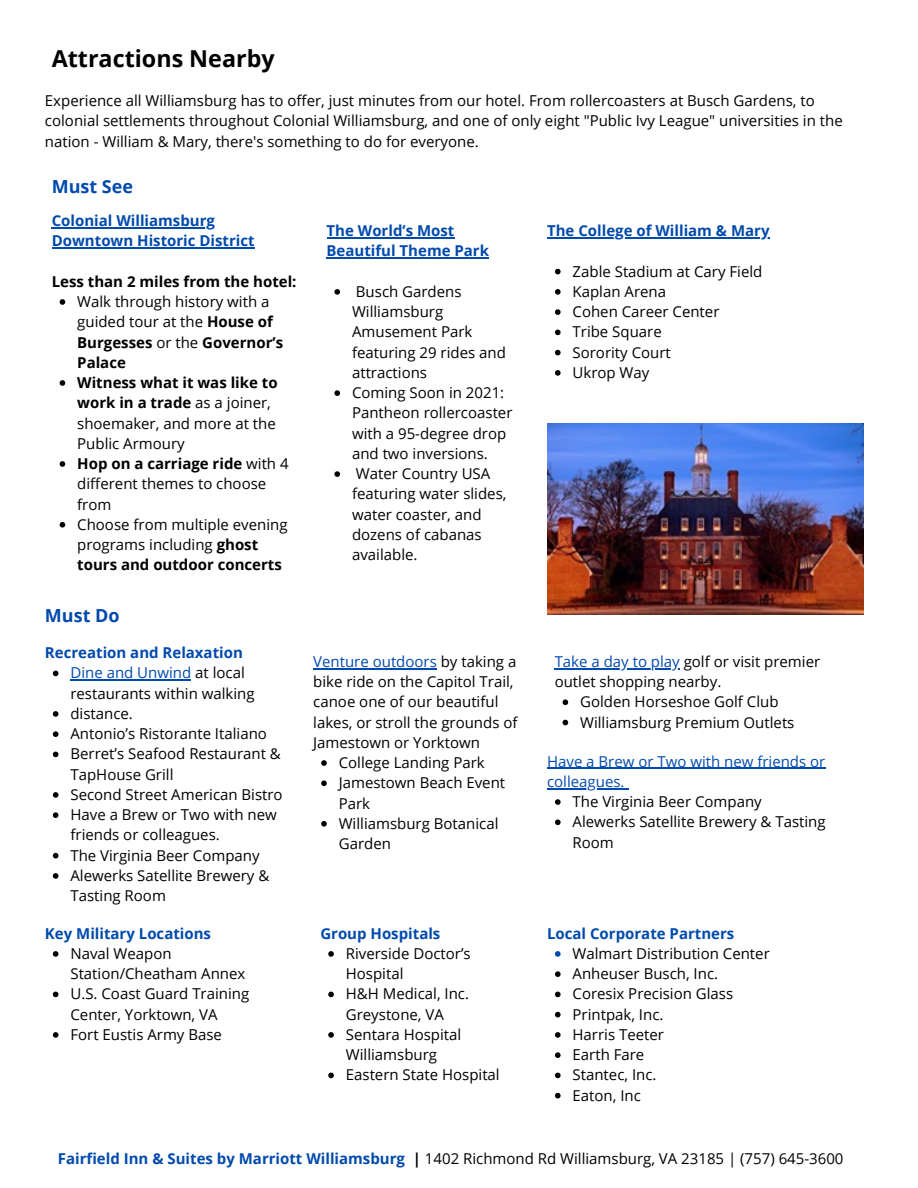
<style>
.page{position:relative;width:918px;height:1188px;background:#fff}
.page>*{position:absolute;margin:0;border:0;box-sizing:border-box;transform-origin:0 0}
.t1{font:700 23.25px "Open Sans";color:#000}
.t2{font:700 18px "Open Sans";color:#004aad}
.t3{font:15px/20.2px "Open Sans";color:#000}
.t4{font:700 15px/20.2px "Open Sans";color:#004aad}
.t5{font:15px/20.2px "Open Sans";color:#004aad}
.t6{font:700 15px "Open Sans";color:#000}
.s1{font-weight:700}
.s2{color:#004aad}
.s3{font-weight:700;color:#004aad}
</style>
<div class="page">
<img style="left:547px;top:423px;width:316px;height:192px">
<svg style="left:60px;top:299px;width:5px;height:6px"></svg>
<svg style="left:60px;top:380px;width:5px;height:6px"></svg>
<svg style="left:60px;top:461px;width:5px;height:6px"></svg>
<svg style="left:60px;top:522px;width:5px;height:6px"></svg>
<hr style="left:52px;top:227px;width:163px;height:1px;background:#004aad">
<hr style="left:52px;top:247px;width:203px;height:2px;background:#004aad">
<svg style="left:334px;top:289px;width:6px;height:6px"></svg>
<svg style="left:334px;top:390px;width:6px;height:6px"></svg>
<svg style="left:334px;top:471px;width:6px;height:6px"></svg>
<hr style="left:327px;top:237px;width:127px;height:1px;background:#004aad">
<hr style="left:327px;top:258px;width:162px;height:1px;background:#004aad">
<svg style="left:555px;top:269px;width:6px;height:5px"></svg>
<svg style="left:555px;top:289px;width:6px;height:6px"></svg>
<svg style="left:555px;top:309px;width:6px;height:6px"></svg>
<svg style="left:555px;top:330px;width:6px;height:5px"></svg>
<svg style="left:555px;top:350px;width:6px;height:5px"></svg>
<svg style="left:555px;top:370px;width:6px;height:6px"></svg>
<hr style="left:547px;top:237px;width:223px;height:1px;background:#004aad">
<svg style="left:53px;top:671px;width:5px;height:5px"></svg>
<hr style="left:70px;top:680px;width:121px;height:1px;background:#004aad">
<svg style="left:53px;top:711px;width:5px;height:6px"></svg>
<svg style="left:53px;top:731px;width:5px;height:6px"></svg>
<svg style="left:53px;top:752px;width:5px;height:5px"></svg>
<svg style="left:53px;top:792px;width:5px;height:6px"></svg>
<svg style="left:53px;top:812px;width:5px;height:6px"></svg>
<svg style="left:53px;top:853px;width:5px;height:5px"></svg>
<svg style="left:53px;top:873px;width:5px;height:6px"></svg>
<svg style="left:555px;top:799px;width:6px;height:6px"></svg>
<svg style="left:555px;top:819px;width:6px;height:6px"></svg>
<hr style="left:547px;top:768px;width:278px;height:1px;background:#004aad">
<hr style="left:547px;top:788px;width:78px;height:1px;background:#004aad">
<svg style="left:563px;top:699px;width:5px;height:6px"></svg>
<svg style="left:563px;top:720px;width:5px;height:5px"></svg>
<hr style="left:555px;top:668px;width:125px;height:1px;background:#004aad">
<svg style="left:321px;top:760px;width:6px;height:6px"></svg>
<svg style="left:321px;top:780px;width:6px;height:6px"></svg>
<svg style="left:321px;top:821px;width:6px;height:6px"></svg>
<hr style="left:313px;top:668px;width:124px;height:1px;background:#004aad">
<svg style="left:53px;top:951px;width:5px;height:6px"></svg>
<svg style="left:53px;top:992px;width:5px;height:5px"></svg>
<svg style="left:53px;top:1032px;width:5px;height:6px"></svg>
<svg style="left:328px;top:951px;width:6px;height:6px"></svg>
<svg style="left:328px;top:992px;width:6px;height:5px"></svg>
<svg style="left:328px;top:1032px;width:6px;height:6px"></svg>
<svg style="left:328px;top:1073px;width:6px;height:5px"></svg>
<svg style="left:555px;top:951px;width:6px;height:6px"></svg>
<svg style="left:555px;top:971px;width:6px;height:6px"></svg>
<svg style="left:555px;top:992px;width:6px;height:5px"></svg>
<svg style="left:555px;top:1012px;width:6px;height:5px"></svg>
<svg style="left:555px;top:1032px;width:6px;height:6px"></svg>
<svg style="left:555px;top:1052px;width:6px;height:6px"></svg>
<svg style="left:555px;top:1073px;width:6px;height:5px"></svg>
<svg style="left:555px;top:1093px;width:6px;height:5px"></svg>
<h1 class="t1" style="left:52px;top:42px;width:224px">Attractions Nearby</h1>
<p class="t3" style="left:45px;top:90px;width:799px">Experience all Williamsburg has to offer, just minutes from our hotel. From rollercoasters at Busch Gardens, to colonial settlements throughout Colonial Williamsburg, and one of only eight "Public Ivy League" universities in the nation - William &amp; Mary, there's something to do for everyone.</p>
<p class="t2" style="left:52px;top:174px;width:83px">Must See</p>
<p class="t4" style="left:52px;top:210px;width:204px">Colonial Williamsburg<br>Downtown Historic District</p>
<p class="t6" style="left:52px;top:271px;width:246px">Less than 2 miles from the hotel:</p>
<p class="t3" style="left:77px;top:291px;width:213px">Walk through history with a guided tour at the <span class="s1">House of<br>Burgesses</span> or the <span class="s1">Governor’s<br>Palace<br>Witness what it was like to work in a trade</span> as a joiner, shoemaker, and more at the<br>Public Armoury<br><span class="s1">Hop on a carriage ride</span> with 4 different themes to choose from<br>Choose from multiple evening programs including <span class="s1">ghost tours and outdoor concerts</span></p>
<p class="t2" style="left:45px;top:603px;width:76px">Must Do</p>
<p class="t4" style="left:45px;top:642px;width:199px">Recreation and Relaxation</p>
<p class="t3" style="left:70px;top:663px;width:214px"><span class="s2">Dine and Unwind</span> at local restaurants within walking distance.<br>Antonio’s Ristorante Italiano<br>Berret’s Seafood Restaurant &amp;<br>TapHouse Grill<br>Second Street American Bistro<br>Have a Brew or Two with new friends or colleagues.<br>The Virginia Beer Company<br>Alewerks Satellite Brewery &amp;<br>Tasting Room</p>
<p class="t4" style="left:45px;top:923px;width:168px">Key Military Locations</p>
<p class="t3" style="left:70px;top:943px;width:180px">Naval Weapon<br>Station/Cheatham Annex<br>U.S. Coast Guard Training<br>Center, Yorktown, VA<br>Fort Eustis Army Base</p>
<p class="t4" style="left:327px;top:220px;width:164px">The World’s Most<br>Beautiful Theme Park</p>
<p class="t3" style="left:352px;top:281px;width:162px">Busch Gardens<br>Williamsburg<br>Amusement Park featuring 29 rides and attractions<br>Coming Soon in 2021:<br>Pantheon rollercoaster with a 95-degree drop and two inversions.<br>Water Country USA featuring water slides, water coaster, and dozens of cabanas available.</p>
<p class="t3" style="left:313px;top:651px;width:206px"><span class="s2">Venture outdoors</span> by taking a bike ride on the Capitol Trail, canoe one of our beautiful lakes, or stroll the grounds of<br>Jamestown or Yorktown</p>
<p class="t3" style="left:339px;top:752px;width:168px">College Landing Park<br>Jamestown Beach Event<br>Park<br>Williamsburg Botanical<br>Garden</p>
<p class="t4" style="left:320px;top:923px;width:122px">Group Hospitals</p>
<p class="t3" style="left:346px;top:943px;width:155px">Riverside Doctor’s<br>Hospital<br>H&amp;H Medical, Inc.<br>Greystone, VA<br>Sentara Hospital<br>Williamsburg<br>Eastern State Hospital</p>
<p class="t4" style="left:547px;top:220px;width:224px">The College of William &amp; Mary</p>
<p class="t3" style="left:573px;top:261px;width:191px">Zable Stadium at Cary Field<br>Kaplan Arena<br>Cohen Career Center<br>Tribe Square<br>Sorority Court<br>Ukrop Way</p>
<p class="t3" style="left:555px;top:651px;width:267px"><span class="s2">Take a day to play</span> golf or visit premier outlet shopping nearby.</p>
<p class="t3" style="left:580px;top:691px;width:216px">Golden Horseshoe Golf Club<br>Williamsburg Premium Outlets</p>
<p class="t5" style="left:547px;top:751px;width:280px">Have a Brew or Two with new friends or colleagues.</p>
<p class="t3" style="left:573px;top:791px;width:255px">The Virginia Beer Company<br>Alewerks Satellite Brewery &amp; Tasting<br>Room</p>
<p class="t4" style="left:547px;top:923px;width:189px">Local Corporate Partners</p>
<p class="t3" style="left:573px;top:943px;width:199px">Walmart Distribution Center<br>Anheuser Busch, Inc.<br>Coresix Precision Glass<br>Printpak, Inc.<br>Harris Teeter<br>Earth Fare<br>Stantec, Inc.<br>Eaton, Inc</p>
<p class="t3" style="left:58px;top:1148px;width:787px"><span class="s3">Fairfield Inn &amp; Suites by Marriott Williamsburg</span> <span class="s1">|</span> 1402 Richmond Rd Williamsburg, VA 23185 | (757) 645-3600</p>
</div>
